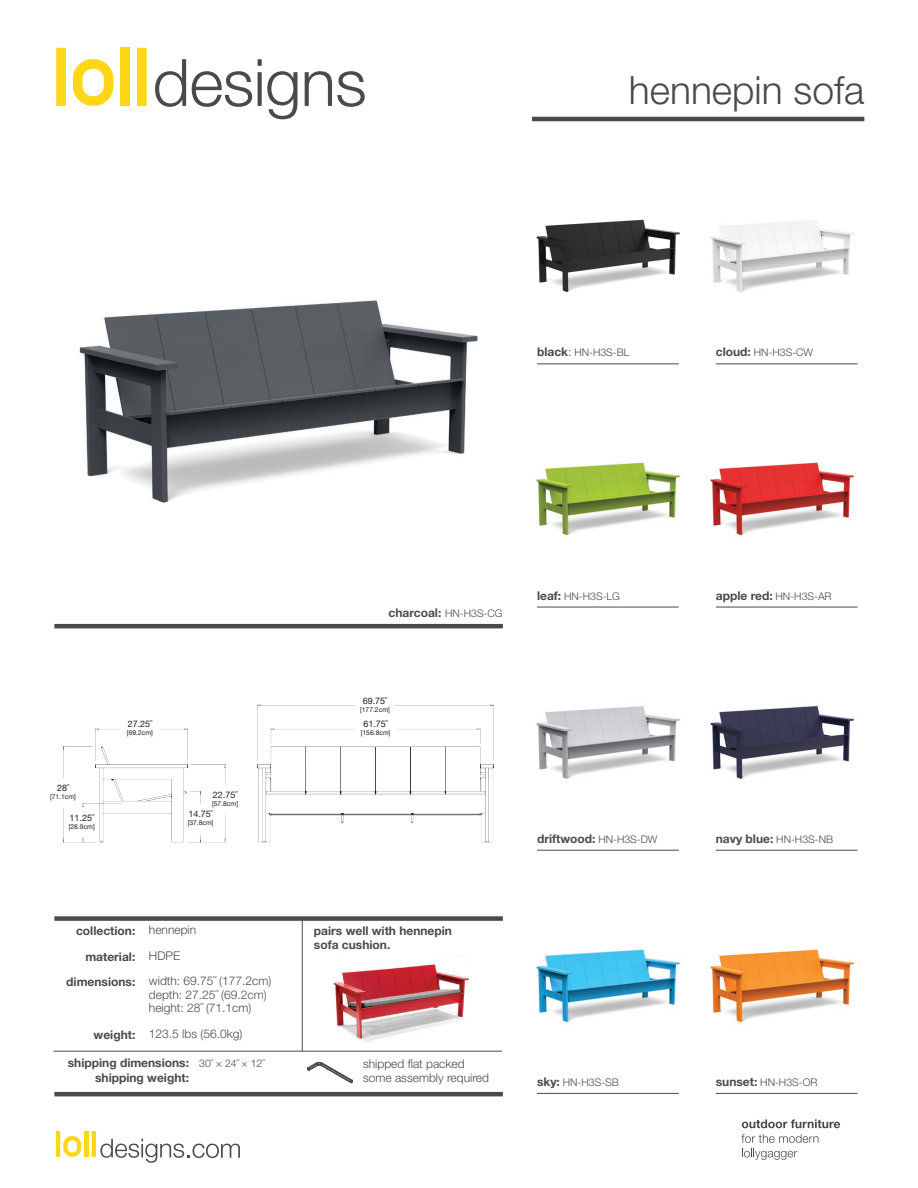
<style>
.page{position:relative;width:918px;height:1188px;background:#fff}
.page>*{position:absolute;margin:0;border:0;box-sizing:border-box;transform-origin:0 0}
.t1{font:300 39px "Helvetica Neue";color:#4a4a4c}
.t2{font:700 12px/25.5px "Helvetica Neue";color:#4a4a4c;text-align:right}
.t3{font:300 12px/14.4px "Helvetica Neue";color:#4a4a4c}
.t4{font:300 10.5px "Helvetica Neue";color:#4a4a4c}
.t5{font:9px "Helvetica Neue";color:#231f20}
.t6{font:6.75px "Helvetica Neue";color:#231f20}
.s1{font-weight:700;font-size:12px}
.s2{font-size:12px}
.s3{font-weight:300;font-size:10.5px}
</style>
<div class="page">
<hr style="left:532px;top:117px;width:332px;height:4px;background:#4a4a4c">
<div style="left:54px;top:916px;width:449px;height:5px;background:#4a4a4c"></div>
<hr style="left:54px;top:1092px;width:449px;height:4px;background:#4a4a4c">
<hr style="left:54px;top:624px;width:449px;height:4px;background:#4a4a4c">
<svg style="left:307px;top:1062px;width:46px;height:21px"></svg>
<hr style="left:54px;top:1051px;width:448px;height:1px;background:#4a4a4c">
<hr style="left:302px;top:919px;width:1px;height:132px;background:#4a4a4c">
<hr style="left:537px;top:364px;width:142px;height:1px;background:#4a4a4c">
<hr style="left:537px;top:607px;width:142px;height:1px;background:#4a4a4c">
<hr style="left:537px;top:850px;width:142px;height:1px;background:#4a4a4c">
<hr style="left:537px;top:1093px;width:142px;height:1px;background:#4a4a4c">
<hr style="left:716px;top:364px;width:142px;height:1px;background:#4a4a4c">
<hr style="left:716px;top:607px;width:142px;height:1px;background:#4a4a4c">
<hr style="left:716px;top:850px;width:142px;height:1px;background:#4a4a4c">
<hr style="left:716px;top:1093px;width:142px;height:1px;background:#4a4a4c">
<div style="left:84px;top:1131px;width:5px;height:26px;background:#ffd716"></div>
<hr style="left:56px;top:1131px;width:4px;height:26px;background:#ffd716">
<hr style="left:92px;top:1131px;width:4px;height:26px;background:#ffd716">
<svg style="left:63px;top:1136px;width:18px;height:21px"></svg>
<svg style="left:100px;top:1139px;width:140px;height:24px"></svg>
<svg style="left:155px;top:59px;width:31px;height:48px"></svg>
<svg style="left:192px;top:71px;width:60px;height:36px"></svg>
<svg style="left:258px;top:59px;width:39px;height:60px"></svg>
<svg style="left:305px;top:71px;width:60px;height:36px"></svg>
<div style="left:120px;top:48px;width:10px;height:58px;background:#ffd716"></div>
<div style="left:56px;top:48px;width:10px;height:58px;background:#ffd716"></div>
<div style="left:137px;top:48px;width:10px;height:58px;background:#ffd716"></div>
<svg style="left:73px;top:59px;width:40px;height:47px"></svg>
<svg style="left:742px;top:1119px;width:98px;height:9px"></svg>
<svg style="left:741px;top:1134px;width:78px;height:9px"></svg>
<svg style="left:742px;top:1149px;width:55px;height:11px"></svg>
<img style="left:536px;top:219px;width:144px;height:74px">
<img style="left:536px;top:462px;width:144px;height:74px">
<img style="left:536px;top:706px;width:144px;height:73px">
<img style="left:536px;top:949px;width:144px;height:74px">
<img style="left:710px;top:220px;width:144px;height:72px">
<img style="left:710px;top:462px;width:144px;height:74px">
<img style="left:710px;top:705px;width:144px;height:74px">
<img style="left:710px;top:949px;width:144px;height:74px">
<img style="left:79px;top:300px;width:399px;height:203px">
<img style="left:333px;top:964px;width:136px;height:78px">
<img style="left:62px;top:704px;width:432px;height:139px">
<div style="left:44px;top:778px;width:35px;height:29px;background:#fff"></div>
<div style="left:121px;top:714px;width:38px;height:29px;background:#fff"></div>
<div style="left:206px;top:785px;width:39px;height:29px;background:#fff"></div>
<div style="left:186px;top:805px;width:25px;height:29px;background:#fff"></div>
<div style="left:185px;top:809px;width:31px;height:20px;background:#fff"></div>
<div style="left:66px;top:808px;width:30px;height:29px;background:#fff"></div>
<div style="left:66px;top:812px;width:32px;height:21px;background:#fff"></div>
<div style="left:356px;top:691px;width:38px;height:29px;background:#fff"></div>
<div style="left:356px;top:714px;width:39px;height:29px;background:#fff"></div>
<p class="t1" style="left:629px;top:67px;width:237px">hennepin sofa</p>
<p class="t4" style="left:537px;top:346px;width:94px"><span class="s1">black</span><span class="s2">:</span> HN-H3S-BL</p>
<p class="t4" style="left:716px;top:346px;width:99px"><span class="s1">cloud:</span> HN-H3S-CW</p>
<p class="t5" style="left:57px;top:781px;width:14px">28˝</p>
<p class="t6" style="left:50px;top:792px;width:28px">[71.1cm]</p>
<p class="t5" style="left:70px;top:811px;width:26px">11.25˝</p>
<p class="t6" style="left:69px;top:822px;width:28px">[28.9cm]</p>
<p class="t5" style="left:128px;top:717px;width:26px">27.25˝</p>
<p class="t6" style="left:127px;top:728px;width:28px">[69.2cm]</p>
<p class="t5" style="left:213px;top:788px;width:26px">22.75˝</p>
<p class="t6" style="left:212px;top:799px;width:28px">[57.8cm]</p>
<p class="t5" style="left:188px;top:808px;width:26px">14.75˝</p>
<p class="t6" style="left:188px;top:818px;width:28px">[37.8cm]</p>
<p class="t2" style="left:66px;top:918px;width:71px">collection: material: dimensions:</p>
<p class="t3" style="left:149px;top:922px;width:49px">hennepin</p>
<p class="t3" style="left:149px;top:949px;width:33px">HDPE</p>
<p class="t3" style="left:149px;top:973px;width:124px">width: 69.75˝ (177.2cm)</p>
<p class="t3" style="left:149px;top:987px;width:119px">depth: 27.25˝ (69.2cm)</p>
<p class="t3" style="left:149px;top:1001px;width:104px">height: 28˝ (71.1cm)</p>
<p class="t3" style="left:149px;top:1026px;width:95px">123.5 lbs (56.0kg)</p>
<p class="t2" style="left:94px;top:1022px;width:43px">weight:</p>
<p class="t2" style="left:68px;top:1055px;width:123px;line-height:15px">shipping dimensions: shipping weight:</p>
<p class="t4" style="left:199px;top:1056px;width:67px">30˝ × 24˝ × 12˝</p>
<p class="t2" style="left:388px;top:599px;width:116px">charcoal: <span class="s3">HN-H3S-CG</span></p>
<p class="t5" style="left:363px;top:694px;width:26px">69.75˝</p>
<p class="t6" style="left:360px;top:704px;width:31px">[177.2cm]</p>
<p class="t5" style="left:363px;top:717px;width:26px">61.75˝</p>
<p class="t6" style="left:361px;top:728px;width:31px">[156.8cm]</p>
<p class="t4" style="left:537px;top:589px;width:84px"><span class="s1">leaf:</span> HN-H3S-LG</p>
<p class="t2" style="left:716px;top:582px;width:117px">apple red: <span class="s3">HN-H3S-AR</span></p>
<p class="t2" style="left:314px;top:923px;width:140px;line-height:14.4px;text-align:left">pairs well with hennepin sofa cushion.</p>
<p class="t2" style="left:537px;top:825px;width:122px">driftwood: <span class="s3">HN-H3S-DW</span></p>
<p class="t2" style="left:716px;top:825px;width:119px">navy blue: <span class="s3">HN-H3S-NB</span></p>
<p class="t3" style="left:363px;top:1056px;width:128px">shipped flat packed some assembly required</p>
<p class="t4" style="left:537px;top:1076px;width:83px"><span class="s1">sky:</span> HN-H3S-SB</p>
<p class="t4" style="left:716px;top:1076px;width:103px"><span class="s1">sunset:</span> HN-H3S-OR</p>
</div>
